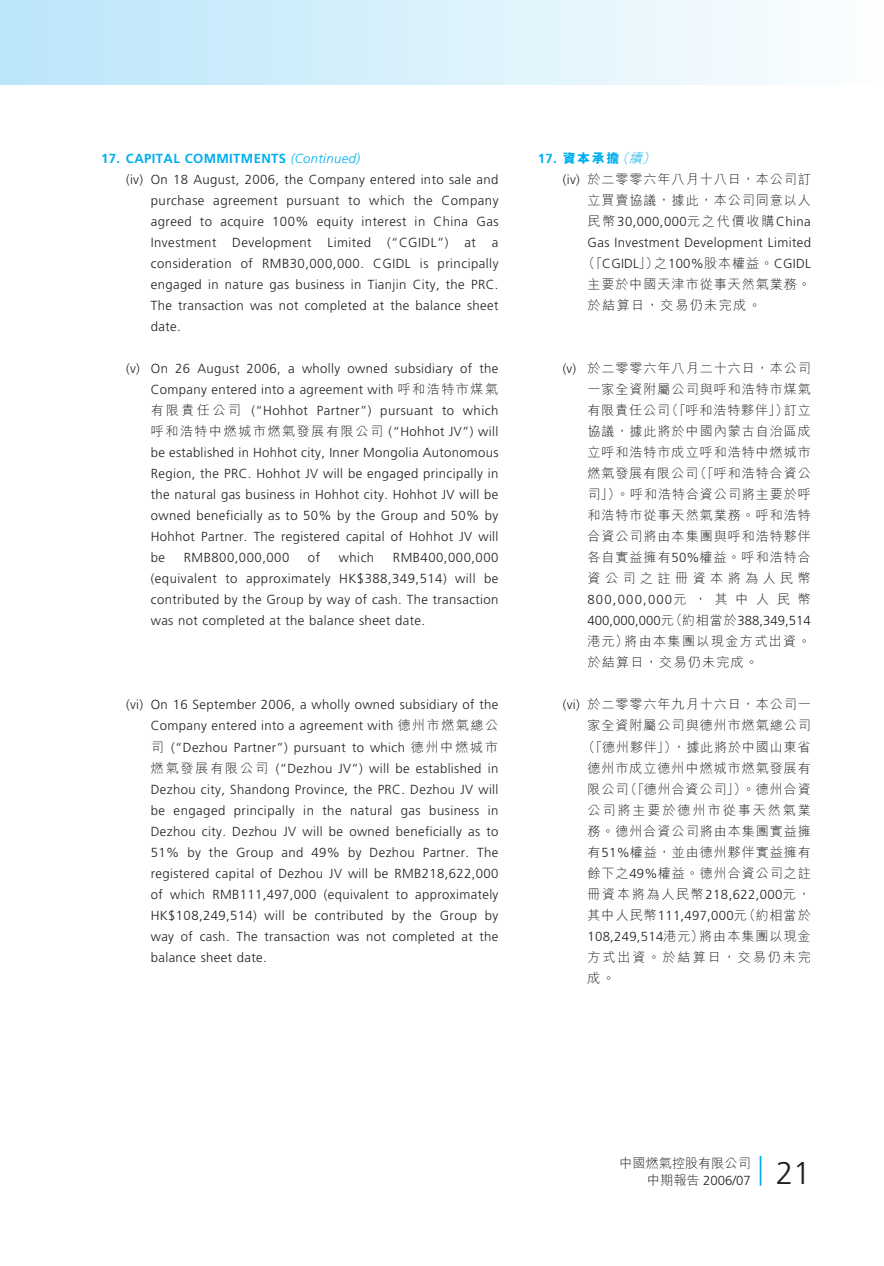
<style>
.page{position:relative;width:884px;height:1266px;background:#fff}
.page>*{position:absolute;margin:0;border:0;box-sizing:border-box;transform-origin:0 0}
.t1{font:300 31.5px "Frutiger";color:#231f20}
.t2{font:300 13.12px/21px "Frutiger";letter-spacing:.03em;color:#231f20;text-align:justify}
.t3{font:300 13.12px/21px "M Hei";letter-spacing:.07em;color:#231f20}
.t4{font:300 13.12px/21px "Frutiger";letter-spacing:.005em;color:#231f20}
.t5{font:700 13.12px "Frutiger";letter-spacing:.03em;color:#00aeef}
.t6{font:300 13.12px "M Hei";letter-spacing:.115em;color:#231f20}
.t7{font:300 13.12px/21px "M Hei";letter-spacing:.1em;color:#231f20}
.t8{font:300 13.12px/21px "M Hei";letter-spacing:.145em;color:#231f20}
.t9{font:300 13.12px "M Hei";color:#231f20}
.t10{font:800 13.12px "M Hei";color:#00aeef}
.s1{font-weight:300;font-style:italic}
.s2{font-family:"M Hei"}
.s3{font-family:"Frutiger"}
.s4{font-family:"Frutiger";font-weight:700}
</style>
<div class="page">
<hr style="left:759px;top:1155px;width:2px;height:30px;background:#00aeef">
<div style="left:0;top:0;width:884px;height:85px;background:linear-gradient(to right,#b9e5f9,#fdfefe)"></div>
<p class="t5" style="left:101px;top:153px;width:260px">17. CAPITAL COMMITMENTS <span class="s1">(Continued)</span></p>
<p class="t2" style="left:126px;top:170px;width:374px">(iv) On 18 August, 2006, the Company entered into sale and</p>
<p class="t2" style="left:151px;top:191px;width:349px">purchase agreement pursuant to which the Company</p>
<p class="t2" style="left:151px;top:212px;width:349px">agreed to acquire 100% equity interest in China Gas</p>
<p class="t2" style="left:151px;top:233px;width:349px">Investment Development Limited (“CGIDL”) at a</p>
<p class="t2" style="left:151px;top:254px;width:349px">consideration of RMB30,000,000. CGIDL is principally</p>
<p class="t2" style="left:151px;top:275px;width:349px">engaged in nature gas business in Tianjin City, the PRC.</p>
<p class="t2" style="left:151px;top:296px;width:349px">The transaction was not completed at the balance sheet</p>
<p class="t2" style="left:151px;top:317px;width:31px">date.</p>
<p class="t2" style="left:151px;top:359px;width:349px;text-indent:-25px">(v) On 26 August 2006, a wholly owned subsidiary of the Company entered into a agreement with <span class="s2">呼和浩特市煤氣有限責任公司</span> (“Hohhot Partner”) pursuant to which</p>
<p class="t6" style="left:151px;top:426px;width:349px">呼和浩特中燃城市燃氣發展有限公司 <span class="s3">(“Hohhot JV”) will</span></p>
<p class="t2" style="left:151px;top:443px;width:349px">be established in Hohhot city, Inner Mongolia Autonomous Region, the PRC. Hohhot JV will be engaged principally in the natural gas business in Hohhot city. Hohhot JV will be owned beneficially as to 50% by the Group and 50% by Hohhot Partner. The registered capital of Hohhot JV will be</p>
<p class="t2" style="left:184px;top:548px;width:107px">RMB800,000,000</p>
<p class="t2" style="left:308px;top:548px;width:14px">of</p>
<p class="t2" style="left:339px;top:548px;width:37px">which</p>
<p class="t2" style="left:151px;top:548px;width:349px;text-indent:242px">RMB400,000,000 (equivalent to approximately HK$388,349,514) will be contributed by the Group by way of cash. The transaction was not completed at the balance sheet date.</p>
<p class="t2" style="left:151px;top:695px;width:349px;text-indent:-25px">(vi) On 16 September 2006, a wholly owned subsidiary of the Company entered into a agreement with <span class="s2">德州市燃氣總公司</span> (“Dezhou Partner”) pursuant to which <span class="s2">德州中燃城市燃氣發展有限公司</span> (“Dezhou JV”) will be established in Dezhou city, Shandong Province, the PRC. Dezhou JV will be engaged principally in the natural gas business in Dezhou city. Dezhou JV will be owned beneficially as to 51% by the Group and 49% by Dezhou Partner. The registered capital of Dezhou JV will be RMB218,622,000 of which RMB111,497,000 (equivalent to approximately HK$108,249,514) will be contributed by the Group by way of cash. The transaction was not completed at the balance sheet date.</p>
<p class="t10" style="left:538px;top:153px;width:122px"><span class="s4">17.</span> 資本承擔<span class="s1">（續）</span></p>
<p class="t3" style="left:563px;top:170px;width:250px"><span class="s3">(iv)</span> 於二零零六年八月十八日，本公司訂</p>
<p class="t3" style="left:587px;top:191px;width:225px">立買賣協議，據此，本公司同意以人</p>
<p class="t2" style="left:582px;top:212px;width:230px;text-align:center"><span class="s2">民幣</span>30,000,000<span class="s2">元之代價收購</span>China<br>Gas Investment Development Limited<span class="s2">（「</span>CGIDL<span class="s2">」）之</span>100%<span class="s2">股本權益。</span>CGIDL</p>
<p class="t3" style="left:587px;top:275px;width:225px">主要於中國天津市從事天然氣業務。於結算日，交易仍未完成。</p>
<p class="t3" style="left:587px;top:359px;width:225px;text-align:justify;text-indent:-25px"><span class="s3">(v)</span> 於二零零六年八月二十六日，本公司一家全資附屬公司與呼和浩特市煤氣有限責任公司（「呼和浩特夥伴」）訂立協議，據此將於中國內蒙古自治區成立呼和浩特市成立呼和浩特中燃城市燃氣發展有限公司（「呼和浩特合資公司」）。呼和浩特合資公司將主要於呼和浩特市從事天然氣業務。呼和浩特合資公司將由本集團與呼和浩特夥伴各自實益擁有<span class="s3">50%</span>權益。呼和浩特合資公司之註冊資本將為人民幣</p>
<p class="t4" style="left:587px;top:590px;width:225px">800,000,000<span class="s2">元，其中人民幣<br></span>400,000,000<span class="s2">元（約相當於</span>388,349,514</p>
<p class="t7" style="left:587px;top:632px;width:225px">港元）將由本集團以現金方式出資。於結算日，交易仍未完成。</p>
<p class="t3" style="left:563px;top:695px;width:250px;text-align:right"><span class="s3">(vi)</span> 於二零零六年九月十六日，本公司一家全資附屬公司與德州市燃氣總公司<br>（「德州夥伴」），據此將於中國山東省<br>德州市成立德州中燃城市燃氣發展有<br>限公司（「德州合資公司」）。德州合資<br>公司將主要於德州市從事天然氣業<br>務。德州合資公司將由本集團實益擁有<span class="s3">51%</span>權益，並由德州夥伴實益擁有<br>餘下之<span class="s3">49%</span>權益。德州合資公司之註</p>
<p class="t2" style="left:587px;top:884px;width:225px"><span class="s2">冊資本將為人民幣</span>218,622,000<span class="s2">元，</span></p>
<p class="t3" style="left:587px;top:905px;width:225px">其中人民幣<span class="s3">111,497,000</span>元（約相當於</p>
<p class="t2" style="left:587px;top:926px;width:225px">108,249,514<span class="s2">港元）將由本集團以現金</span></p>
<p class="t8" style="left:587px;top:947px;width:225px">方式出資。於結算日，交易仍未完成。</p>
<p class="t9" style="left:619px;top:1157px;width:133px">中國燃氣控股有限公司</p>
<p class="t2" style="left:647px;top:1171px;width:105px"><span class="s2">中期報告</span> 2006/07</p>
<h1 class="t1" style="left:776px;top:1159px;width:37px">21</h1>
</div>
